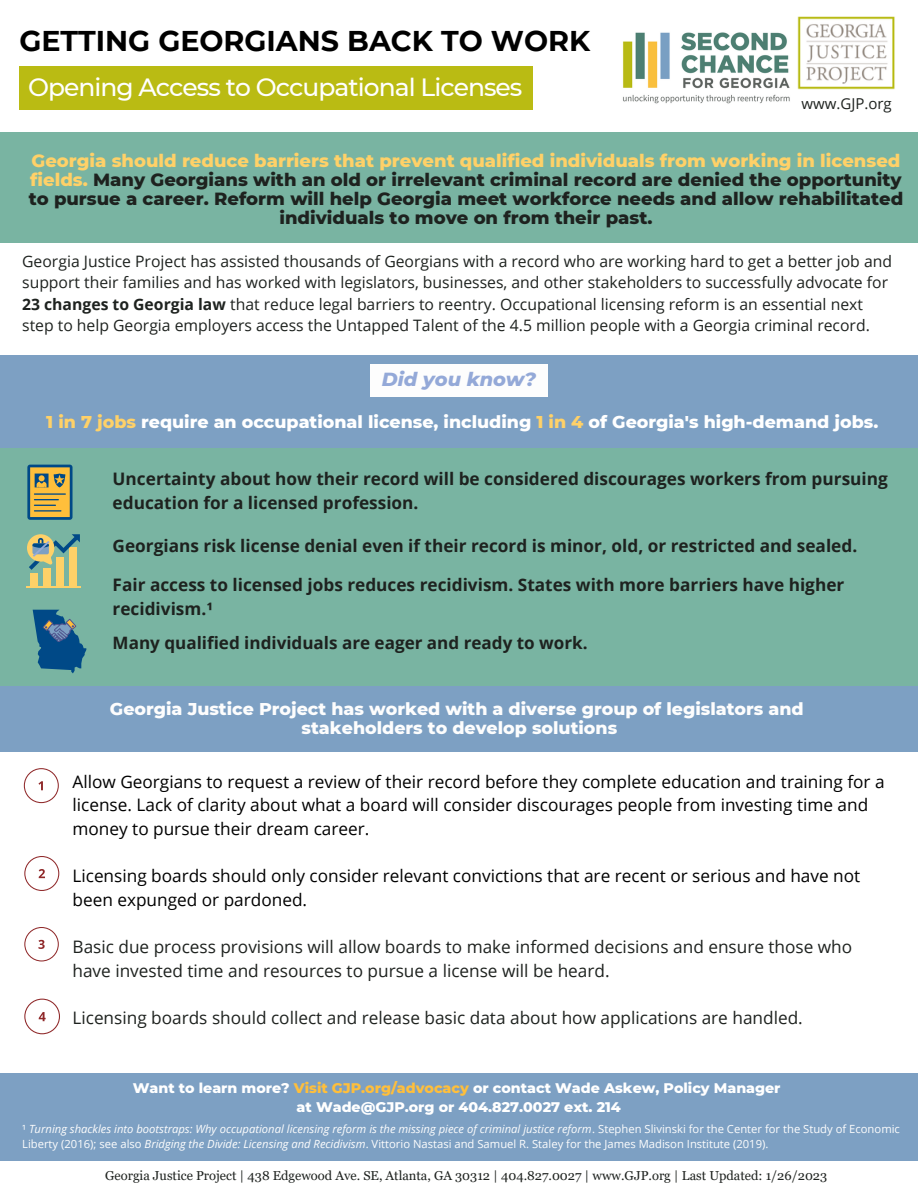
<style>
.page{position:relative;width:918px;height:1188px;background:#fff}
.page>*{position:absolute;margin:0;border:0;box-sizing:border-box;transform-origin:0 0}
.t1{font:700 28.5px "Montserrat";color:#000}
.t2{font:500 24.9px "Montserrat";letter-spacing:-.04em;color:#fff}
.t3{font:italic 800 19.35px "Montserrat";color:#94a9d8}
.t4{font:800 18px/19.2px "Montserrat";color:#1e221f;text-align:center}
.t5{font:800 17.4px/19.2px "Montserrat";color:#fdfdfd;text-align:center}
.t6{font:800 17.4px "Montserrat";color:#fff}
.t7{font:17.25px/23.7px "Open Sans";color:#000}
.t8{font:700 17.25px/23.7px "Open Sans";color:#1e221f}
.t9{font:17.25px/23.7px "Open Sans";color:#1e221f}
.t10{font:700 17.1px "Open Sans";color:#1e221f}
.t11{font:15.75px/21.3px "Open Sans";color:#1e221f}
.t12{font:15px "Open Sans";color:#1e221f}
.t13{font:800 14.25px/19.2px "Montserrat";color:#fff;text-align:center}
.t14{font:12.9px "Georgia";color:#1e221f}
.t15{font:italic 11.25px/15px "Open Sans";color:#fdfdfd}
.s1{color:#ffd168}
.s2{font-weight:700}
.s3{color:#ffbf3b}
.s4{font-style:normal}
</style>
<div class="page">
<div style="left:0;top:356px;width:918px;height:98px;background:#7da0c3"></div>
<img style="left:798px;top:16px;width:97px;height:74px">
<div style="left:0;top:448px;width:918px;height:244px;background:#79b4a2"></div>
<div style="left:0;top:1073px;width:918px;height:87px;background:#7da0c3"></div>
<div style="left:69px;top:547px;width:7px;height:40px;background:#ffd168"></div>
<div style="left:31px;top:574px;width:7px;height:13px;background:#ffd168"></div>
<div style="left:43px;top:568px;width:8px;height:19px;background:#ffd168"></div>
<div style="left:56px;top:557px;width:8px;height:30px;background:#ffd168"></div>
<svg style="left:27px;top:534px;width:53px;height:36px"></svg>
<hr style="left:26px;top:586px;width:55px;height:2px;background:#ffd168">
<div style="left:27px;top:465px;width:45px;height:55px;background:#004987;border-radius:3px"></div>
<svg style="left:30px;top:467px;width:40px;height:50px;background:#cea849"></svg>
<svg style="left:33px;top:610px;width:53px;height:63px"></svg>
<div style="left:0;top:686px;width:918px;height:65px;background:#7da0c3"></div>
<svg style="left:24px;top:768px;width:35px;height:35px"></svg>
<svg style="left:24px;top:856px;width:35px;height:35px"></svg>
<svg style="left:24px;top:927px;width:35px;height:34px"></svg>
<svg style="left:24px;top:999px;width:36px;height:35px"></svg>
<div style="left:370px;top:364px;width:178px;height:32px;background:#fdfdfd"></div>
<div style="left:19px;top:66px;width:514px;height:44px;background:#babb13"></div>
<img style="left:622px;top:32px;width:168px;height:72px">
<div style="left:0;top:132px;width:918px;height:111px;background:#79b4a2"></div>
<h4 class="t1" style="left:19px;top:23px;width:572px">GETTING GEORGIANS BACK TO WORK</h4>
<h4 class="t2" style="left:28px;top:71px;width:496px">Opening Access to Occupational Licenses</h4>
<p class="t12" style="left:802px;top:93px;width:92px">www.GJP.org</p>
<h3 class="t4" style="left:29px;top:150px;width:876px"><span class="s1">Georgia should reduce barriers that prevent qualified individuals from working in licensed fields.</span> Many Georgians with an old or irrelevant criminal record are denied the opportunity to pursue a career. Reform will help Georgia meet workforce needs and allow rehabilitated individuals to move on from their past.</h3>
<h4 class="t11" style="left:22px;top:250px;width:871px">Georgia Justice Project has assisted thousands of Georgians with a record who are working hard to get a better job and support their families and has worked with legislators, businesses, and other stakeholders to successfully advocate for <span class="s2">23 changes to Georgia law</span> that reduce legal barriers to reentry. Occupational licensing reform is an essential next step to help Georgia employers access the Untapped Talent of the 4.5 million people with a Georgia criminal record.</h4>
<p class="t3" style="left:382px;top:367px;width:156px">Did you know?</p>
<p class="t6" style="left:46px;top:411px;width:833px"><span class="s1">1 in 7 jobs</span> require an occupational license, including <span class="s1">1 in 4</span> of Georgia's high-demand jobs.</p>
<p class="t8" style="left:113px;top:467px;width:777px">Uncertainty about how their record will be considered discourages workers from pursuing education for a licensed profession.</p>
<p class="t8" style="left:113px;top:533px;width:746px">Georgians risk license denial even if their record is minor, old, or restricted and sealed.</p>
<h2 class="t8" style="left:113px;top:572px;width:733px">Fair access to licensed jobs reduces recidivism. States with more barriers have higher recidivism.¹</h2>
<p class="t10" style="left:113px;top:631px;width:476px">Many qualified individuals are eager and ready to work.</p>
<h4 class="t5" style="left:110px;top:699px;width:695px">Georgia Justice Project has worked with a diverse group of legislators and stakeholders to develop solutions</h4>
<p class="t7" style="left:73px;top:769px;width:814px">Allow Georgians to request a review of their record before they complete education and training for a license. Lack of clarity about what a board will consider discourages people from investing time and money to pursue their dream career.</p>
<h3 class="t7" style="left:73px;top:864px;width:789px">Licensing boards should only consider relevant convictions that are recent or serious and have not been expunged or pardoned.</h3>
<h5 class="t9" style="left:73px;top:935px;width:781px">Basic due process provisions will allow boards to make informed decisions and ensure those who have invested time and resources to pursue a license will be heard.</h5>
<h3 class="t9" style="left:73px;top:1006px;width:732px">Licensing boards should collect and release basic data about how applications are handled.</h3>
<h3 class="t13" style="left:133px;top:1078px;width:649px">Want to learn more? <span class="s3">Visit GJP.org/advocacy</span> or contact Wade Askew, Policy Manager at Wade@GJP.org or 404.827.0027 ext. 214</h3>
<p class="t15" style="left:22px;top:1121px;width:879px"><span class="s4">¹</span> Turning shackles into bootstraps: Why occupational licensing reform is the missing piece of criminal justice reform<span class="s4">. Stephen Slivinski for the Center for the Study of Economic<br>Liberty (2016); see also</span> Bridging the Divide: Licensing and Recidivism<span class="s4">. Vittorio Nastasi and Samuel R. Staley for the James Madison Institute (2019).</span></p>
<p class="t14" style="left:105px;top:1168px;width:724px">Georgia Justice Project | 438 Edgewood Ave. SE, Atlanta, GA 30312 | 404.827.0027 | www.GJP.org | Last Updated: 1/26/2023</p>
</div>
